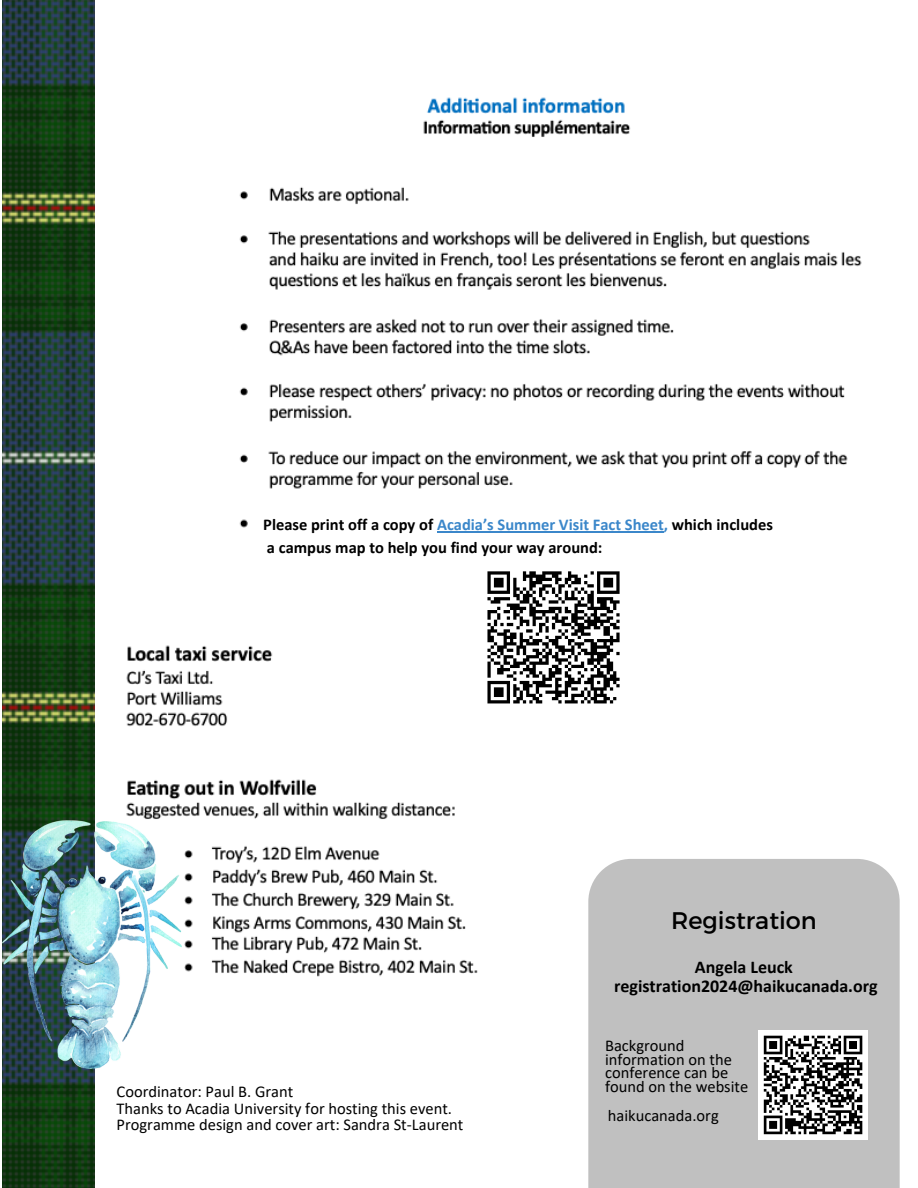
<style>
.page{position:relative;width:918px;height:1188px;background:#fff}
.page>*{position:absolute;margin:0;border:0;box-sizing:border-box;transform-origin:0 0}
.t1{font:24px "Montserrat";color:#000}
.t2{font:700 18px/19.2px "Calibri";color:#000;text-align:center}
.t3{font:16.5px/13.5px "Calibri";color:#000}
.t4{font:700 16.5px/22.5px "Calibri";color:#000}
.s1{color:#3b87ca}
</style>
<div class="page">
<img style="left:2px;top:0;width:92px;height:1188px">
<img style="left:126px;top:97px;width:736px;height:880px">
<img style="left:2px;top:812px;width:179px;height:257px">
<div style="left:588px;top:859px;width:312px;height:329px;background:#c0c0c0"></div>
<div style="left:758px;top:1030px;width:110px;height:110px;background:#fff"></div>
<svg style="left:763px;top:1035px;width:100px;height:100px"></svg>
<div style="left:481px;top:565px;width:145px;height:145px;background:#fff"></div>
<svg style="left:487px;top:571px;width:133px;height:133px"></svg>
<div style="left:263px;top:510px;width:570px;height:45px;background:#fff"></div>
<hr style="left:437px;top:532px;width:227px;height:1px;background:#3b87ca">
<p class="t4" style="left:263px;top:515px;width:511px">Please print off a copy of <span class="s1">Acadia’s Summer Visit Fact Sheet,</span> which includes a campus map to help you find your way around:</p>
<p class="t3" style="left:117px;top:1084px;width:348px;line-height:16.8px">Coordinator: Paul B. Grant<br>Thanks to Acadia University for hosting this event.<br>Programme design and cover art: Sandra St-Laurent</p>
<h1 class="t1" style="left:671px;top:905px;width:147px">Registration</h1>
<p class="t2" style="left:614px;top:959px;width:265px">Angela Leuck registration2024@haikucanada.org</p>
<p class="t3" style="left:605px;top:1041px;width:145px">Background information on the conference can be found on the website</p>
<p class="t3" style="left:608px;top:1111px;width:112px">haikucanada.org</p>
</div>
